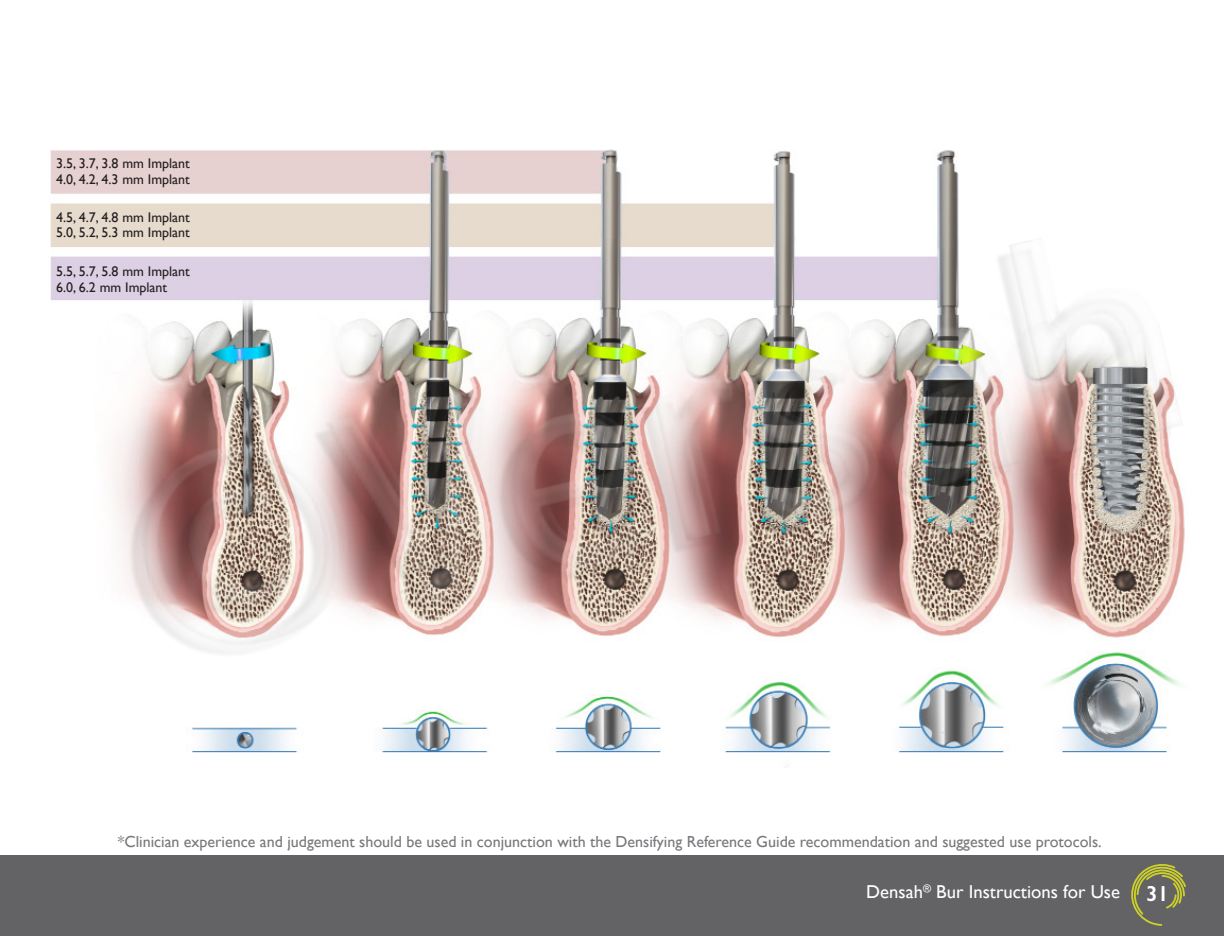
<style>
.page{position:relative;width:1224px;height:936px;background:#fff}
.page>*{position:absolute;margin:0;border:0;box-sizing:border-box;transform-origin:0 0}
.t1{font:18.6px "Gill Sans";color:#fff}
.t2{font:16px "Gill Sans";color:#76787b}
.t3{font:14px/16.2px "Gill Sans";color:#231f20}
.s1{font-weight:600;font-size:21.8px}
</style>
<div class="page">
<img style="left:0;top:149px;width:1224px;height:787px">
<p class="t3" style="left:56px;top:155px;width:135px">3.5, 3.7, 3.8 mm Implant<br>4.0, 4.2, 4.3 mm Implant</p>
<p class="t3" style="left:56px;top:210px;width:135px;line-height:14.6px">4.5, 4.7, 4.8 mm Implant<br>5.0, 5.2, 5.3 mm Implant</p>
<p class="t3" style="left:56px;top:263px;width:135px">5.5, 5.7, 5.8 mm Implant<br>6.0, 6.2 mm Implant</p>
<p class="t2" style="left:118px;top:833px;width:986px">*Clinician experience and judgement should be used in conjunction with the Densifying Reference Guide recommendation and suggested use protocols.</p>
<p class="t1" style="left:866px;top:881px;width:304px">Densah<sup>®</sup> Bur Instructions for Use <span class="s1">31</span></p>
</div>
